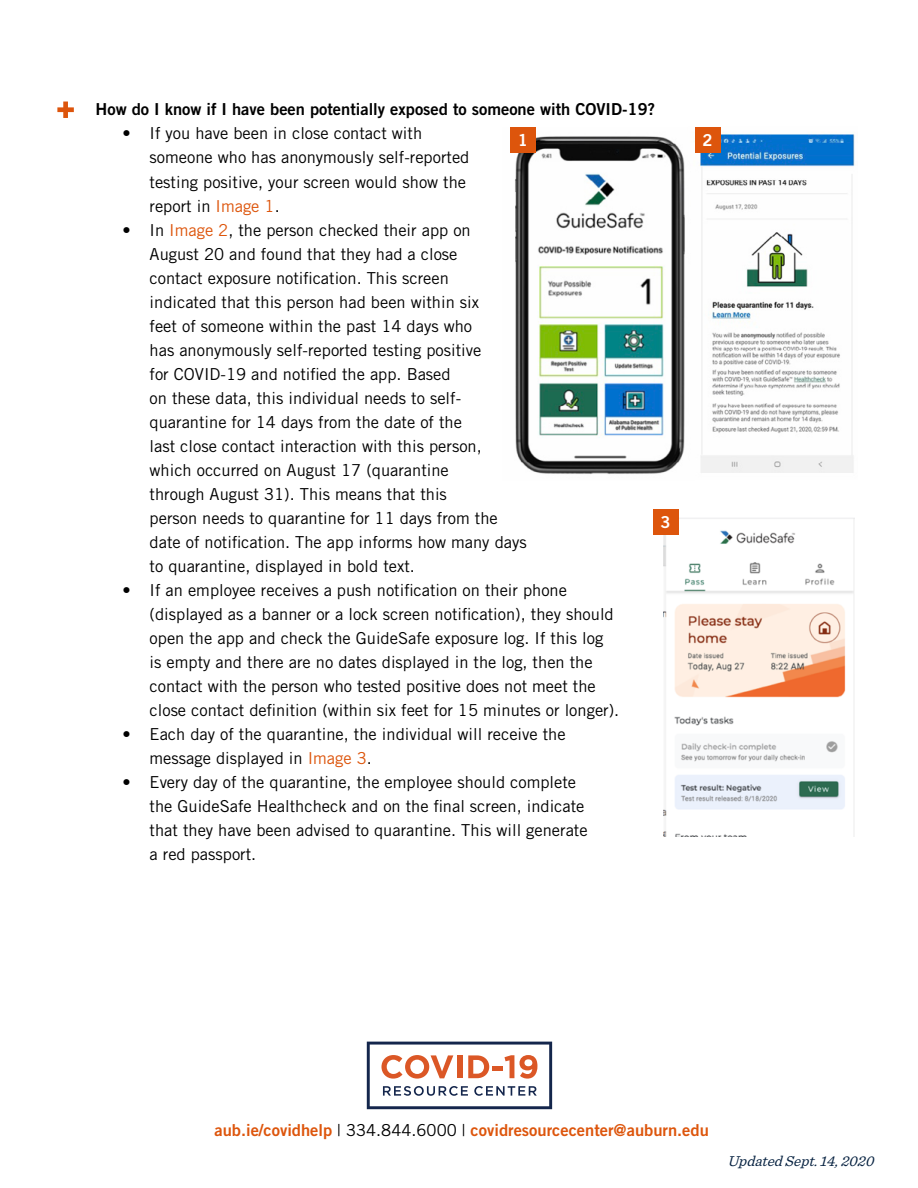
<style>
.page{position:relative;width:918px;height:1188px;background:#fff}
.page>*{position:absolute;margin:0;border:0;box-sizing:border-box;transform-origin:0 0}
.t1{font:16.5px/24px "Trade Gothic LT Std";color:#000}
.t2{font:16.5px "Trade Gothic LT Std Bd 2";color:#dd550c}
.t3{font:16.5px "Trade Gothic LT Std Bd 2";color:#000}
.t4{font:16.5px "Trade Gothic LT Std Bd 2";color:#fff}
.t5{font:italic 15px "Sentinel";color:#072241}
.s1{color:#dd550c}
.s2{font-family:"Trade Gothic LT Std";color:#000}
</style>
<div class="page">
<svg style="left:366px;top:1041px;width:186px;height:68px"></svg>
<svg style="left:57px;top:102px;width:17px;height:16px"></svg>
<img style="left:515px;top:136px;width:170px;height:338px">
<img style="left:694px;top:127px;width:161px;height:346px">
<img style="left:663px;top:513px;width:192px;height:324px">
<div style="left:653px;top:510px;width:25px;height:25px;background:#dd550c"></div>
<div style="left:695px;top:128px;width:25px;height:25px;background:#dd550c"></div>
<div style="left:510px;top:128px;width:26px;height:25px;background:#dd550c"></div>
<hr style="left:851px;top:174px;width:2px;height:288px;background:#f1f1f1">
<hr style="left:701px;top:166px;width:2px;height:289px;background:#f1f1f1">
<p class="t3" style="left:96px;top:99px;width:561px">How do I know if I have been potentially exposed to someone with COVID-19?</p>
<p class="t1" style="left:150px;top:121px;width:321px;text-indent:-27px">• If you have been in close contact with someone who has anonymously self-reported testing positive, your screen would show the report in <span class="s1">Image 1</span>.</p>
<p class="t1" style="left:150px;top:217px;width:379px;text-indent:-27px">• In <span class="s1">Image 2</span>, the person checked their app on<br>August 20 and found that they had a close<br>contact exposure notification. This screen<br>indicated that this person had been within six<br>feet of someone within the past 14 days who<br>has anonymously self-reported testing positive<br>for COVID-19 and notified the app. Based<br>on these data, this individual needs to self&shy;quarantine for 14 days from the date of the<br>last close contact interaction with this person, which occurred on August 17 (quarantine<br>through August 31). This means that this<br>person needs to quarantine for 11 days from the date of notification. The app informs how many days to quarantine, displayed in bold text.</p>
<p class="t1" style="left:150px;top:578px;width:471px;text-indent:-27px">• If an employee receives a push notification on their phone (displayed as a banner or a lock screen notification), they should open the app and check the GuideSafe exposure log. If this log is empty and there are no dates displayed in the log, then the contact with the person who tested positive does not meet the close contact definition (within six feet for 15 minutes or longer).</p>
<p class="t1" style="left:150px;top:722px;width:418px;text-indent:-27px">• Each day of the quarantine, the individual will receive the message displayed in <span class="s1">Image 3</span>.</p>
<p class="t1" style="left:150px;top:770px;width:440px;text-indent:-27px">• Every day of the quarantine, the employee should complete the GuideSafe Healthcheck and on the final screen, indicate that they have been advised to quarantine. This will generate a red passport.</p>
<p class="t4" style="left:518px;top:130px;width:12px">1</p>
<p class="t4" style="left:703px;top:130px;width:12px">2</p>
<p class="t4" style="left:661px;top:512px;width:12px">3</p>
<p class="t2" style="left:212px;top:1117px;width:496px">aub.ie/covidhelp <span class="s2">| 334.844.6000 |</span> covidresourcecenter@auburn.edu</p>
<p class="t2" style="left:214px;top:1120px;width:496px">aub.ie/covidhelp <span class="s2">| 334.844.6000 |</span> covidresourcecenter@auburn.edu</p>
<p class="t5" style="left:727px;top:1150px;width:153px">UpdatedSept.14,2020</p>
</div>
